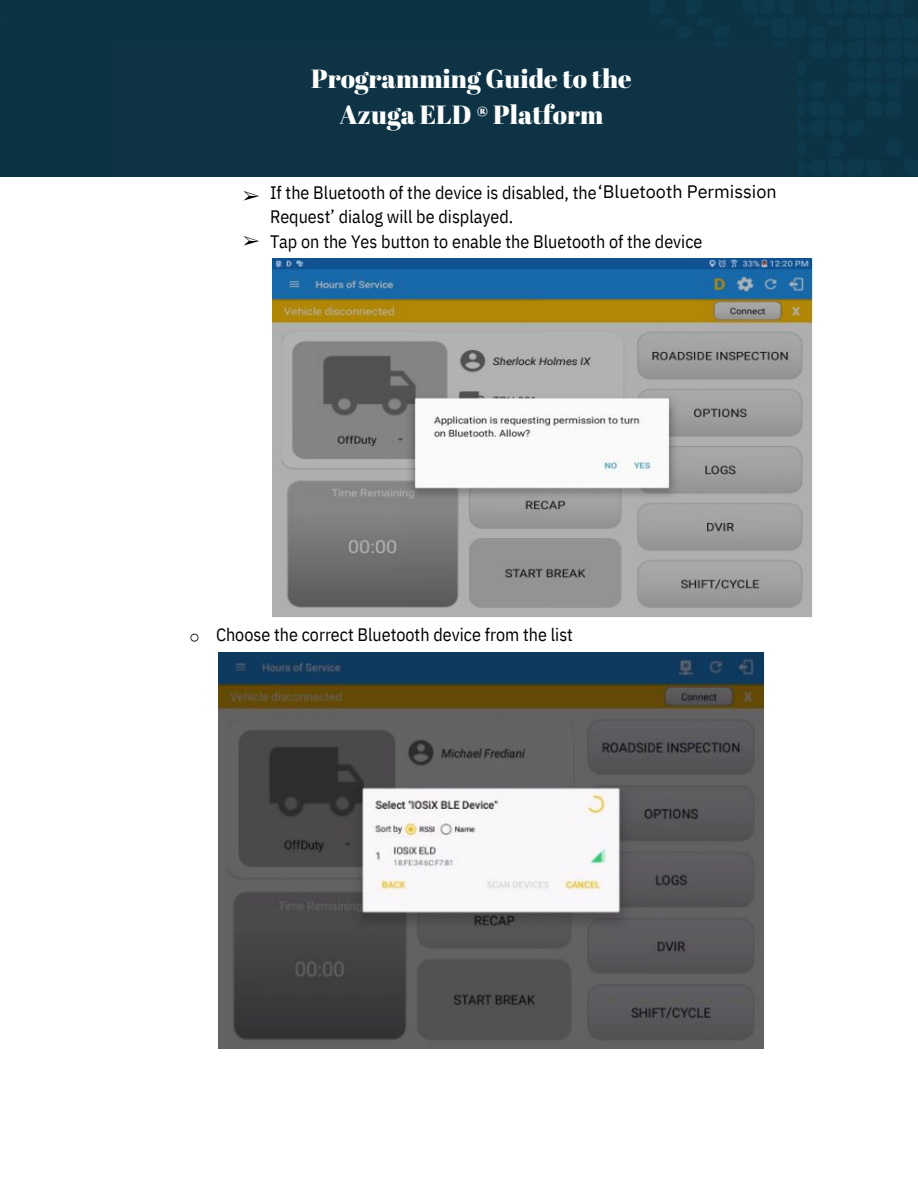
<style>
.page{position:relative;width:918px;height:1188px;background:#fff}
.page>*{position:absolute;margin:0;border:0;box-sizing:border-box;transform-origin:0 0}
.t1{font:26.25px/36px "Abril Fatface";color:#fefefe;text-align:center}
.t2{font:18px "IBM Plex Sans Cond";color:#000}
.t3{font:18px "Free Serif";color:#000}
.t4{font:18px "Arimo";color:#000}
.s1{font-family:"IBM Plex Sans"}
</style>
<div class="page">
<img style="left:272px;top:259px;width:540px;height:359px">
<img style="left:218px;top:652px;width:547px;height:396px">
<div style="left:0;top:0;width:918px;height:18px;background:#0c3344"></div>
<div style="left:0;top:18px;width:918px;height:159px;background:#0c3344"></div>
<div style="left:112px;top:46px;width:686px;height:131px;background:#0d3344"></div>
<p class="t1" style="left:311px;top:60px;width:322px">Programming Guide to the<br>Azuga ELD ® Platform</p>
<h1 class="t3" style="left:243px;top:186px;width:18px">➢</h1>
<h1 class="t3" style="left:243px;top:231px;width:18px">➢</h1>
<p class="t2" style="left:270px;top:180px;width:508px">If the Bluetooth of the device is disabled, the<span class="s1">‘Bluetooth Permission</span></p>
<p class="t2" style="left:270px;top:205px;width:245px">Request’ dialog will be displayed.</p>
<p class="t2" style="left:270px;top:230px;width:434px">Tap on the Yes button to enable the Bluetooth of the device</p>
<p class="t4" style="left:189px;top:627px;width:12px">○</p>
<p class="t2" style="left:216px;top:623px;width:358px">Choose the correct Bluetooth device from the list</p>
</div>
